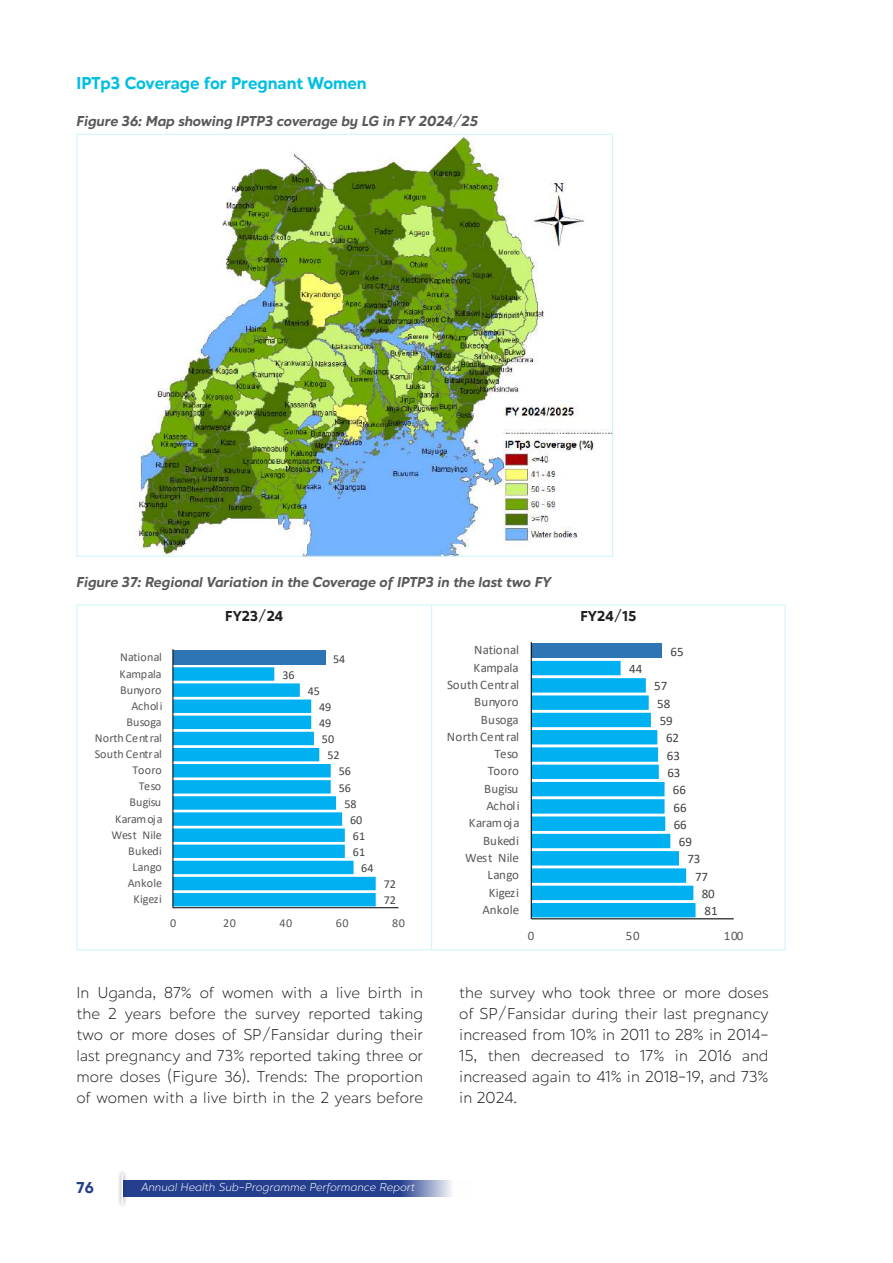
<style>
.page{position:relative;width:893px;height:1263px;background:#fff}
.page>*{position:absolute;margin:0;border:0;box-sizing:border-box;transform-origin:0 0}
.t1{font:700 18px "Hartwell";letter-spacing:-.005em;color:#00bfe1}
.t2{font:300 16.5px/21px "Hartwell";color:#231f20;text-align:justify}
.t3{font:700 16.5px "Hartwell";color:#253f8e}
.t4{font:italic 700 15px "Hartwell";color:#595959}
.t5{font:700 15px "Hartwell";color:#231f20}
.t6{font:12.9px "Calibri";color:#595959}
.t7{font:12.9px "Calibri";color:#404040}
.t8{font:12.15px "Calibri";color:#595959}
.t9{font:12.15px "Calibri";color:#404040}
.t10{font:italic 300 12px "Hartwell";color:#fff}
</style>
<div class="page">
<svg style="left:128px;top:1180px;width:323px;height:16px;background:#354d96"></svg>
<div style="left:117px;top:1170px;width:11px;height:38px;background:#231f20;opacity:.75"></div>
<hr style="left:121px;top:1174px;width:2px;height:30px;background:#fff">
<img style="left:136px;top:136px;width:475px;height:419px">
<hr style="left:77px;top:605px;width:355px;height:1px;background:#ccf2f9">
<svg style="left:77px;top:605px;width:1px;height:22px"></svg>
<hr style="left:432px;top:605px;width:353px;height:1px;background:#ccf2f9">
<svg style="left:431px;top:605px;width:1px;height:22px"></svg>
<svg style="left:785px;top:605px;width:1px;height:22px"></svg>
<hr style="left:77px;top:627px;width:1px;height:322px;background:#ccf2f9">
<hr style="left:431px;top:627px;width:1px;height:322px;background:#ccf2f9">
<hr style="left:785px;top:627px;width:1px;height:322px;background:#ccf2f9">
<hr style="left:77px;top:949px;width:355px;height:1px;background:#ccf2f9">
<hr style="left:432px;top:949px;width:353px;height:1px;background:#ccf2f9">
<div style="left:173px;top:650px;width:152px;height:15px;background:#2e75b6"></div>
<svg style="left:173px;top:667px;width:203px;height:239px;fill:#00b0f0"></svg>
<hr style="left:173px;top:907px;width:226px;height:1px;background:#000">
<hr style="left:172px;top:649px;width:1px;height:259px;background:#000">
<div style="left:531px;top:644px;width:131px;height:14px;background:#2e75b6"></div>
<svg style="left:532px;top:661px;width:163px;height:256px"></svg>
<hr style="left:531px;top:918px;width:203px;height:1px;background:#000">
<hr style="left:531px;top:642px;width:1px;height:277px;background:#000">
<p class="t1" style="left:77px;top:72px;width:292px">IPTp3 Coverage for Pregnant Women</p>
<p class="t4" style="left:77px;top:112px;width:403px">Figure 36: Map showing IPTP3 coverage by LG in FY 2024/25</p>
<p class="t4" style="left:77px;top:573px;width:476px">Figure 37: Regional Variation in the Coverage of IPTP3 in the last two FY</p>
<p class="t5" style="left:225px;top:607px;width:60px">FY23/24</p>
<p class="t5" style="left:580px;top:607px;width:57px">FY24/15</p>
<p class="t8" style="left:120px;top:649px;width:43px">National</p>
<p class="t8" style="left:119px;top:665px;width:44px">Kampala</p>
<p class="t8" style="left:120px;top:681px;width:43px">Bunyoro</p>
<p class="t9" style="left:282px;top:666px;width:14px">36</p>
<p class="t9" style="left:308px;top:682px;width:14px">45</p>
<p class="t9" style="left:333px;top:650px;width:14px">54</p>
<p class="t6" style="left:474px;top:641px;width:46px">National</p>
<p class="t6" style="left:473px;top:658px;width:47px">Kampala</p>
<p class="t6" style="left:447px;top:676px;width:74px">South Central</p>
<p class="t7" style="left:629px;top:660px;width:15px">44</p>
<p class="t7" style="left:670px;top:643px;width:15px">65</p>
<p class="t7" style="left:654px;top:677px;width:15px">57</p>
<p class="t8" style="left:131px;top:697px;width:32px">Acholi</p>
<p class="t9" style="left:319px;top:698px;width:14px">49</p>
<p class="t6" style="left:474px;top:693px;width:46px">Bunyoro</p>
<p class="t7" style="left:657px;top:694px;width:15px">58</p>
<p class="t8" style="left:126px;top:713px;width:37px">Busoga</p>
<p class="t9" style="left:319px;top:715px;width:14px">49</p>
<p class="t6" style="left:481px;top:710px;width:39px">Busoga</p>
<p class="t7" style="left:660px;top:712px;width:15px">59</p>
<p class="t8" style="left:95px;top:729px;width:69px">North Central</p>
<p class="t9" style="left:322px;top:731px;width:14px">50</p>
<p class="t6" style="left:447px;top:728px;width:74px">North Central</p>
<p class="t7" style="left:666px;top:729px;width:15px">62</p>
<p class="t8" style="left:95px;top:746px;width:69px">South Central</p>
<p class="t9" style="left:328px;top:747px;width:14px">52</p>
<p class="t6" style="left:494px;top:745px;width:26px">Teso</p>
<p class="t7" style="left:667px;top:746px;width:15px">63</p>
<p class="t8" style="left:133px;top:762px;width:31px">Tooro</p>
<p class="t9" style="left:339px;top:763px;width:14px">56</p>
<p class="t6" style="left:488px;top:762px;width:33px">Tooro</p>
<p class="t7" style="left:667px;top:764px;width:15px">63</p>
<p class="t8" style="left:139px;top:778px;width:24px">Teso</p>
<p class="t9" style="left:339px;top:779px;width:14px">56</p>
<p class="t6" style="left:484px;top:779px;width:36px">Bugisu</p>
<p class="t7" style="left:673px;top:781px;width:15px">66</p>
<p class="t8" style="left:129px;top:794px;width:33px">Bugisu</p>
<p class="t9" style="left:344px;top:795px;width:14px">58</p>
<p class="t6" style="left:486px;top:797px;width:35px">Acholi</p>
<p class="t7" style="left:673px;top:798px;width:15px">66</p>
<p class="t8" style="left:115px;top:810px;width:49px">Karamoja</p>
<p class="t8" style="left:111px;top:826px;width:52px">West Nile</p>
<p class="t8" style="left:128px;top:842px;width:35px">Bukedi</p>
<p class="t8" style="left:133px;top:858px;width:31px">Lango</p>
<p class="t8" style="left:128px;top:874px;width:36px">Ankole</p>
<p class="t8" style="left:134px;top:891px;width:30px">Kigezi</p>
<p class="t9" style="left:350px;top:811px;width:14px">60</p>
<p class="t6" style="left:469px;top:814px;width:52px">Karamoja</p>
<p class="t7" style="left:674px;top:815px;width:15px">66</p>
<p class="t9" style="left:353px;top:827px;width:14px">61</p>
<p class="t9" style="left:353px;top:843px;width:14px">61</p>
<p class="t9" style="left:361px;top:860px;width:14px">64</p>
<p class="t9" style="left:384px;top:876px;width:14px">72</p>
<p class="t9" style="left:384px;top:892px;width:14px">72</p>
<p class="t6" style="left:483px;top:831px;width:38px">Bukedi</p>
<p class="t6" style="left:465px;top:849px;width:55px">West Nile</p>
<p class="t6" style="left:488px;top:866px;width:33px">Lango</p>
<p class="t6" style="left:489px;top:883px;width:32px">Kigezi</p>
<p class="t6" style="left:483px;top:900px;width:38px">Ankole</p>
<p class="t7" style="left:679px;top:833px;width:15px">69</p>
<p class="t7" style="left:687px;top:850px;width:15px">73</p>
<p class="t7" style="left:695px;top:867px;width:15px">77</p>
<p class="t7" style="left:702px;top:885px;width:15px">80</p>
<p class="t7" style="left:704px;top:902px;width:15px">81</p>
<p class="t8" style="left:170px;top:915px;width:8px">0</p>
<p class="t8" style="left:223px;top:915px;width:14px">20</p>
<p class="t8" style="left:280px;top:915px;width:14px">40</p>
<p class="t8" style="left:336px;top:915px;width:14px">60</p>
<p class="t8" style="left:392px;top:915px;width:14px">80</p>
<p class="t6" style="left:528px;top:926px;width:8px">0</p>
<p class="t6" style="left:626px;top:926px;width:15px">50</p>
<p class="t6" style="left:724px;top:926px;width:21px">100</p>
<p class="t2" style="left:77px;top:983px;width:348px">In Uganda, 87% of women with a live birth in the 2 years before the survey reported taking two or more doses of SP/Fansidar during their last pregnancy and 73% reported taking three or more doses (Figure 36). Trends: The proportion of women with a live birth in the 2 years before</p>
<p class="t2" style="left:459px;top:983px;width:311px">the survey who took three or more doses of SP/Fansidar during their last pregnancy increased from 10% in 2011 to 28% in 2014- 15, then decreased to 17% in 2016 and increased again to 41% in 2018-19, and 73% in 2024.</p>
<p class="t3" style="left:77px;top:1178px;width:19px">76</p>
<p class="t10" style="left:141px;top:1180px;width:275px">Annual Health Sub-Programme Performance Report</p>
</div>
